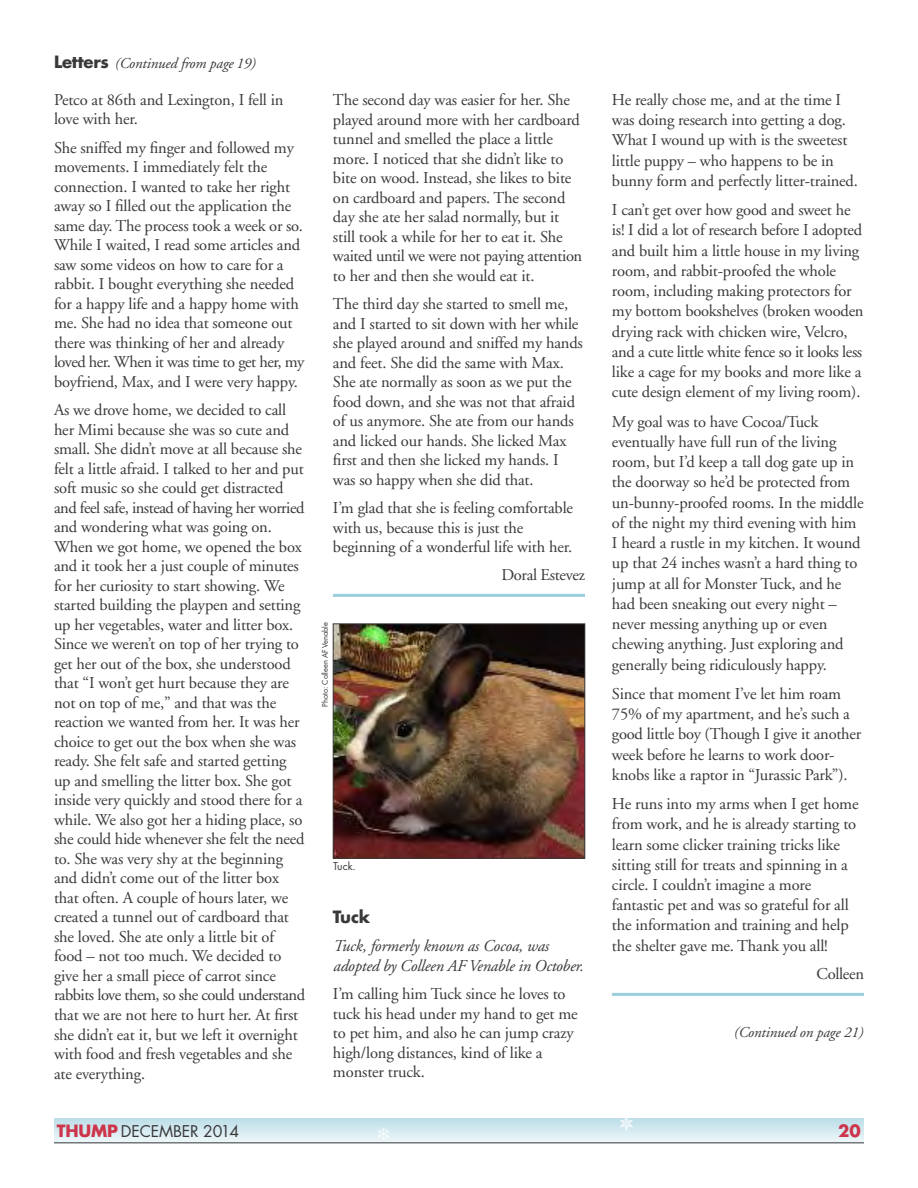
<style>
.page{position:relative;width:918px;height:1188px;background:#fff}
.page>*{position:absolute;margin:0;border:0;box-sizing:border-box;transform-origin:0 0}
.t1{font:16.5px/19.5px "Adobe Garamond";letter-spacing:-.01em;color:#39383a}
.t2{font:italic 16.5px/19.5px "Adobe Garamond";letter-spacing:-.015em;color:#39383a}
.t3{font:700 16.5px "Futura";color:#39383a}
.t4{font:700 16.5px "Futura";color:#cc354b}
.t5{font:15.75px "Futura";letter-spacing:-.01em;color:#39383a}
.t6{font:italic 15px "Adobe Garamond";letter-spacing:-.01em;color:#39383a}
.t7{font:10.5px "Futura";color:#39383a}
.t8{font:7.5px "Futura";letter-spacing:-.015em;color:#39383a}
.s1{font-family:"Futura";font-weight:700;font-style:normal;font-size:16.5px}
.s2{font-weight:700;font-size:16.5px;color:#cc354b}
</style>
<div class="page">
<svg style="left:54px;top:1118px;width:810px;height:24px;background:#d4e9f0"></svg>
<hr style="left:54px;top:1142px;width:810px;height:1px;background:#39383a">
<img style="left:335px;top:626px;width:248px;height:230px">
<div style="left:333px;top:624px;width:252px;height:234px;border:1px solid #39383a"></div>
<hr style="left:333px;top:594px;width:252px;height:3px;background:#9bcedc">
<hr style="left:612px;top:993px;width:252px;height:3px;background:#9bcedc">
<svg style="left:620px;top:1118px;width:13px;height:13px"></svg>
<svg style="left:378px;top:1127px;width:11px;height:13px"></svg>
<p class="t6" style="left:54px;top:57px;width:203px"><span class="s1">Letters</span> (Continued from page 19)</p>
<p class="t1" style="left:54px;top:91px;width:231px">Petco at 86th and Lexington, I fell in love with her.</p>
<p class="t1" style="left:54px;top:139px;width:252px">She sniffed my finger and followed my movements. I immediately felt the connection. I wanted to take her right away so I filled out the application the same day. The process took a week or so.<br>While I waited, I read some articles and saw some videos on how to care for a rabbit. I bought everything she needed for a happy life and a happy home with me. She had no idea that someone out there was thinking of her and already loved her. When it was time to get her, my boyfriend, Max, and I were very happy.</p>
<p class="t1" style="left:54px;top:402px;width:253px">As we drove home, we decided to call her Mimi because she was so cute and small. She didn’t move at all because she felt a little afraid. I talked to her and put soft music so she could get distracted and feel safe, instead of having her worried and wondering what was going on.<br>When we got home, we opened the box and it took her a just couple of minutes for her curiosity to start showing. We started building the playpen and setting up her vegetables, water and litter box.<br>Since we weren’t on top of her trying to get her out of the box, she understood that “I won’t get hurt because they are not on top of me,” and that was the reaction we wanted from her. It was her choice to get out the box when she was ready. She felt safe and started getting up and smelling the litter box. She got inside very quickly and stood there for a while. We also got her a hiding place, so she could hide whenever she felt the need to. She was very shy at the beginning and didn’t come out of the litter box that often. A couple of hours later, we created a tunnel out of cardboard that she loved. She ate only a little bit of food – not too much. We decided to give her a small piece of carrot since rabbits love them, so she could understand that we are not here to hurt her. At first she didn’t eat it, but we left it overnight with food and fresh vegetables and she ate everything.</p>
<p class="t1" style="left:333px;top:91px;width:251px">The second day was easier for her. She played around more with her cardboard tunnel and smelled the place a little more. I noticed that she didn’t like to bite on wood. Instead, she likes to bite on cardboard and papers. The second day she ate her salad normally, but it still took a while for her to eat it. She waited until we were not paying attention to her and then she would eat it.</p>
<p class="t1" style="left:333px;top:295px;width:251px">The third day she started to smell me, and I started to sit down with her while she played around and sniffed my hands and feet. She did the same with Max.<br>She ate normally as soon as we put the food down, and she was not that afraid of us anymore. She ate from our hands and licked our hands. She licked Max first and then she licked my hands. I was so happy when she did that.</p>
<p class="t1" style="left:333px;top:500px;width:242px">I’m glad that she is feeling comfortable with us, because this is just the beginning of a wonderful life with her.</p>
<p class="t1" style="left:502px;top:567px;width:85px">Doral Estevez</p>
<p class="t8" style="left:322px;top:707px;width:87px;rotate:-90deg">Photo: Colleen AF Venable</p>
<p class="t7" style="left:333px;top:861px;width:24px">Tuck.</p>
<p class="t3" style="left:333px;top:909px;width:39px">Tuck</p>
<p class="t2" style="left:333px;top:938px;width:252px">Tuck, formerly known as Cocoa, was adopted by Colleen AF Venable in October.</p>
<p class="t1" style="left:333px;top:986px;width:246px">I’m calling him Tuck since he loves to tuck his head under my hand to get me to pet him, and also he can jump crazy high/long distances, kind of like a monster truck.</p>
<p class="t1" style="left:612px;top:91px;width:248px;line-height:20.2px">He really chose me, and at the time I was doing research into getting a dog.<br>What I wound up with is the sweetest little puppy – who happens to be in bunny form and perfectly litter-trained.</p>
<p class="t1" style="left:612px;top:201px;width:253px;line-height:20.2px">I can’t get over how good and sweet he is! I did a lot of research before I adopted and built him a little house in my living room, and rabbit-proofed the whole room, including making protectors for my bottom bookshelves (broken wooden drying rack with chicken wire, Velcro, and a cute little white fence so it looks less like a cage for my books and more like a cute design element of my living room).</p>
<p class="t1" style="left:612px;top:413px;width:253px;line-height:20.2px">My goal was to have Cocoa/Tuck eventually have full run of the living room, but I’d keep a tall dog gate up in the doorway so he’d be protected from un-bunny-proofed rooms. In the middle of the night my third evening with him I heard a rustle in my kitchen. It wound up that 24 inches wasn’t a hard thing to jump at all for Monster Tuck, and he had been sneaking out every night – never messing anything up or even chewing anything. Just exploring and generally being ridiculously happy.</p>
<p class="t1" style="left:612px;top:685px;width:251px;line-height:20.2px">Since that moment I’ve let him roam 75% of my apartment, and he’s such a good little boy (Though I give it another week before he learns to work door - knobs like a raptor in “Jurassic Park”).</p>
<p class="t1" style="left:612px;top:795px;width:248px;line-height:20.2px">He runs into my arms when I get home from work, and he is already starting to learn some clicker training tricks like sitting still for treats and spinning in a circle. I couldn’t imagine a more fantastic pet and was so grateful for all the information and training and help the shelter gave me. Thank you all!</p>
<p class="t1" style="left:817px;top:966px;width:49px">Colleen</p>
<p class="t6" style="left:733px;top:1027px;width:131px">(Continued on page 21)</p>
<p class="t5" style="left:57px;top:1124px;width:184px"><span class="s2">THUMP</span> DECEMBER 2014</p>
<p class="t4" style="left:838px;top:1123px;width:24px">20</p>
</div>
